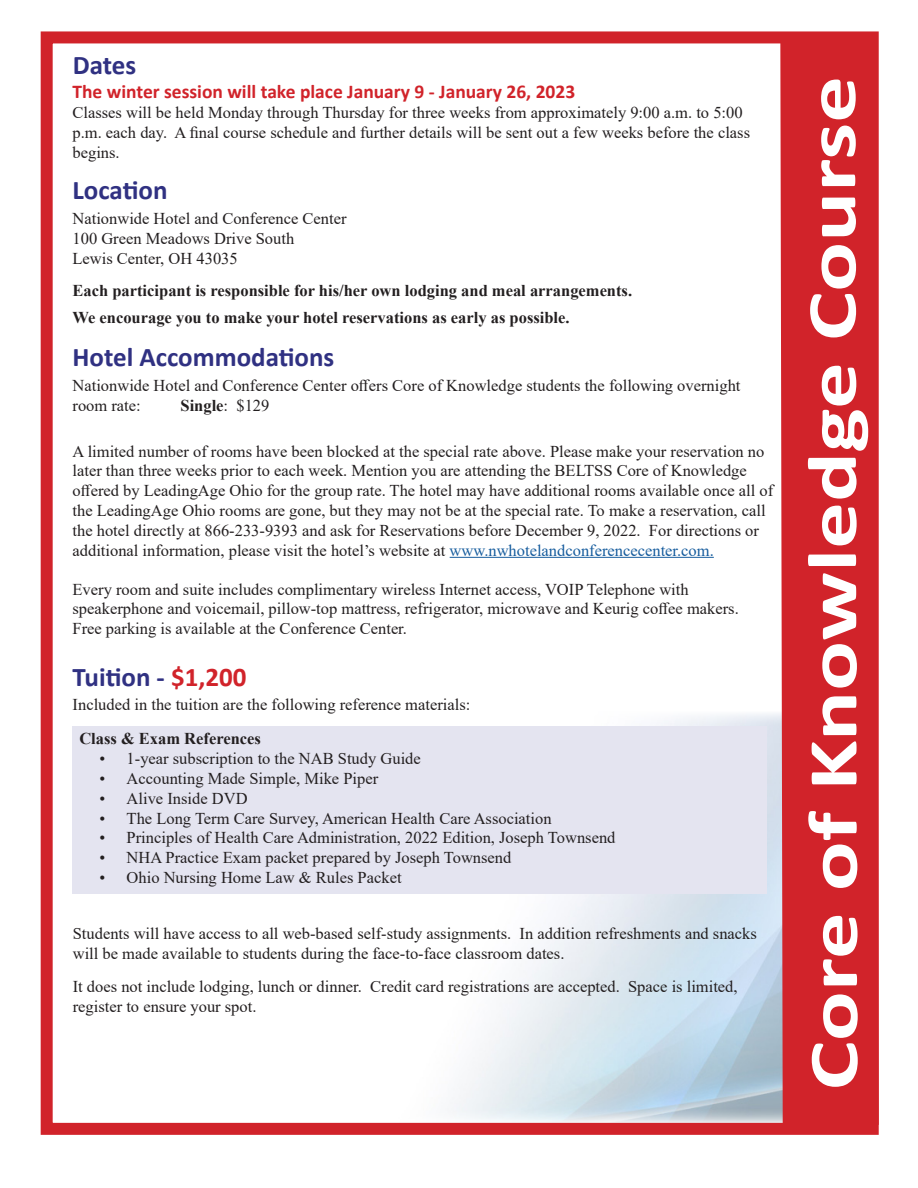
<style>
.page{position:relative;width:918px;height:1188px;background:#fff}
.page>*{position:absolute;margin:0;border:0;box-sizing:border-box;transform-origin:0 0}
.t1{font:700 70.5px "Calibri";color:#fff;scale:1.32 1}
.t2{font:700 27px "Calibri";color:#303182}
.t3{font:700 19.5px "Calibri";color:#d1232a}
.t4{font:16.5px/19.8px "Times New Roman";color:#231f20}
.t5{font:700 16.5px "Times New Roman";color:#231f20}
.s1{font-weight:400}
.s2{color:#175d9e}
.s3{color:#d1232a}
</style>
<div class="page">
<div style="left:41px;top:31px;width:838px;height:1104px;border:12px solid #d1232a"></div>
<div style="left:780px;top:41px;width:99px;height:1084px;background:#d1232a"></div>
<hr style="left:450px;top:557px;width:264px;height:1px;background:#175d9e">
<div style="left:73px;top:726px;width:694px;height:168px;background:#e4e4f0"></div>
<p class="t2" style="left:73px;top:46px;width:65px">Dates</p>
<p class="t3" style="left:73px;top:78px;width:504px">The winter session will take place January 9 - January 26, 2023</p>
<p class="t4" style="left:73px;top:102px;width:679px">Classes will be held Monday through Thursday for three weeks from approximately 9:00 a.m. to 5:00 p.m. each day. A final course schedule and further details will be sent out a few weeks before the class begins.</p>
<p class="t2" style="left:73px;top:171px;width:96px">Location</p>
<p class="t4" style="left:73px;top:208px;width:276px">Nationwide Hotel and Conference Center</p>
<p class="t4" style="left:73px;top:228px;width:223px">100 Green Meadows Drive South</p>
<p class="t4" style="left:73px;top:248px;width:167px">Lewis Center, OH 43035</p>
<p class="t5" style="left:73px;top:279px;width:561px">Each participant is responsible for his/her own lodging and meal arrangements.</p>
<p class="t5" style="left:73px;top:305px;width:499px">We encourage you to make your hotel reservations as early as possible.</p>
<p class="t2" style="left:73px;top:338px;width:263px">Hotel Accommodations</p>
<p class="t4" style="left:73px;top:375px;width:670px">Nationwide Hotel and Conference Center offers Core of Knowledge students the following overnight room rate:</p>
<p class="t5" style="left:181px;top:393px;width:90px">Single<span class="s1">: $129</span></p>
<p class="t4" style="left:73px;top:441px;width:702px">A limited number of rooms have been blocked at the special rate above. Please make your reservation no later than three weeks prior to each week. Mention you are attending the BELTSS Core of Knowledge offered by LeadingAge Ohio for the group rate. The hotel may have additional rooms available once all of the LeadingAge Ohio rooms are gone, but they may not be at the special rate. To make a reservation, call the hotel directly at 866-233-9393 and ask for Reservations before December 9, 2022. For directions or additional information, please visit the hotel’s website at <span class="s2">www.nwhotelandconferencecenter.com.</span></p>
<p class="t4" style="left:73px;top:579px;width:618px">Every room and suite includes complimentary wireless Internet access, VOIP Telephone with</p>
<p class="t4" style="left:73px;top:598px;width:668px">speakerphone and voicemail, pillow-top mattress, refrigerator, microwave and Keurig coffee makers.<br>Free parking is available at the Conference Center.</p>
<p class="t2" style="left:73px;top:657px;width:175px">Tuition - <span class="s3">$1,200</span></p>
<p class="t4" style="left:73px;top:694px;width:399px">Included in the tuition are the following reference materials:</p>
<p class="t5" style="left:79px;top:727px;width:183px">Class &amp; Exam References</p>
<p class="t4" style="left:100px;top:748px;width:323px">• 1-year subscription to the NAB Study Guide</p>
<p class="t4" style="left:100px;top:768px;width:280px">• Accounting Made Simple, Mike Piper</p>
<p class="t4" style="left:100px;top:788px;width:149px">• Alive Inside DVD</p>
<p class="t4" style="left:100px;top:808px;width:453px">• The Long Term Care Survey, American Health Care Association</p>
<p class="t4" style="left:100px;top:828px;width:517px">• Principles of Health Care Administration, 2022 Edition, Joseph Townsend</p>
<p class="t4" style="left:100px;top:847px;width:413px">• NHA Practice Exam packet prepared by Joseph Townsend</p>
<p class="t4" style="left:100px;top:867px;width:303px">• Ohio Nursing Home Law &amp; Rules Packet</p>
<p class="t4" style="left:73px;top:923px;width:686px">Students will have access to all web-based self-study assignments. In addition refreshments and snacks will be made available to students during the face-to-face classroom dates.</p>
<p class="t4" style="left:73px;top:976px;width:666px">It does not include lodging, lunch or dinner. Credit card registrations are accepted. Space is limited, register to ensure your spot.</p>
<p class="t1" style="left:783px;top:1090px;width:770px;rotate:-90deg">Core of Knowledge Course</p>
</div>
